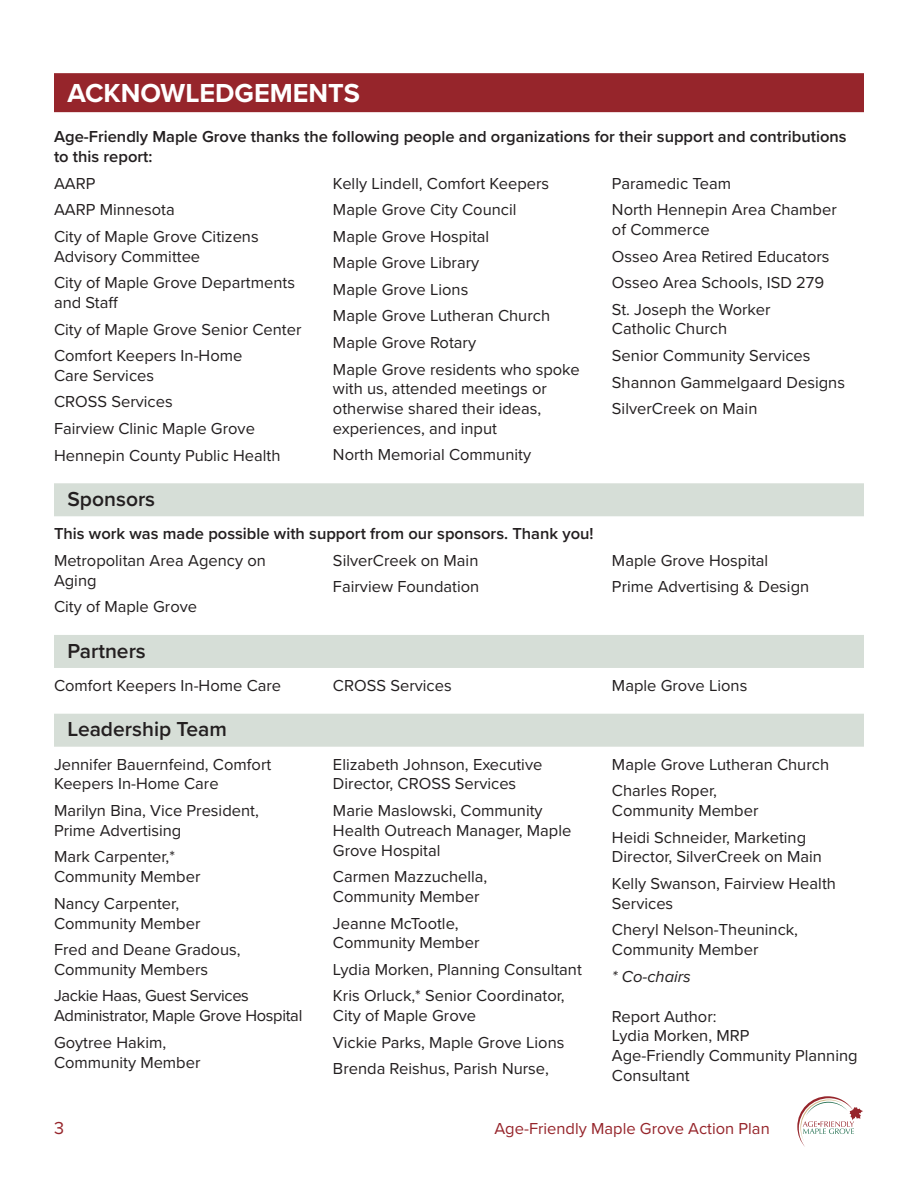
<style>
.page{position:relative;width:918px;height:1188px;background:#fff}
.page>*{position:absolute;margin:0;border:0;box-sizing:border-box;transform-origin:0 0}
.t1{font:700 27px "Proxima Nova";color:#fff}
.t2{font:600 21px "Proxima Nova";color:#231f20}
.t3{font:18px "Proxima Nova";color:#96252b}
.t4{font:16.5px/26.5px "Proxima Nova";color:#231f20}
.t5{font:600 16.5px/19.8px "Proxima Nova";color:#231f20}
.t6{font:16.5px/19.8px "Proxima Nova";letter-spacing:-.02em;color:#231f20}
.t7{font:16.5px "Proxima Nova";color:#96252b}
.t8{font:italic 16.5px "Proxima Nova";color:#231f20}
</style>
<div class="page">
<svg style="left:797px;top:1096px;width:66px;height:51px"></svg>
<div style="left:54px;top:73px;width:810px;height:39px;background:#96252b"></div>
<div style="left:54px;top:483px;width:810px;height:33px;background:#d6ded7"></div>
<div style="left:54px;top:635px;width:810px;height:33px;background:#d6ded7"></div>
<div style="left:54px;top:714px;width:810px;height:33px;background:#d6ded7"></div>
<h1 class="t1" style="left:68px;top:73px;width:294px">ACKNOWLEDGEMENTS</h1>
<p class="t5" style="left:54px;top:127px;width:794px">Age-Friendly Maple Grove thanks the following people and organizations for their support and contributions to this report:</p>
<p class="t4" style="left:54px;top:170px;width:206px">AARP<br>AARP Minnesota<br>City of Maple Grove Citizens</p>
<p class="t4" style="left:54px;top:243px;width:243px">Advisory Committee<br>City of Maple Grove Departments</p>
<p class="t4" style="left:54px;top:290px;width:249px">and Staff<br>City of Maple Grove Senior Center<br>Comfort Keepers In-Home</p>
<p class="t4" style="left:54px;top:362px;width:228px">Care Services<br>CROSS Services<br>Fairview Clinic Maple Grove<br>Hennepin County Public Health</p>
<p class="t4" style="left:333px;top:170px;width:248px">Kelly Lindell, Comfort Keepers<br>Maple Grove City Council<br>Maple Grove Hospital<br>Maple Grove Library<br>Maple Grove Lions<br>Maple Grove Lutheran Church<br>Maple Grove Rotary<br>Maple Grove residents who spoke</p>
<p class="t4" style="left:333px;top:379px;width:216px;line-height:19.8px">with us, attended meetings or otherwise shared their ideas, experiences, and input</p>
<p class="t4" style="left:333px;top:442px;width:200px">North Memorial Community</p>
<p class="t4" style="left:612px;top:170px;width:226px">Paramedic Team<br>North Hennepin Area Chamber</p>
<p class="t4" style="left:612px;top:217px;width:219px">of Commerce<br>Osseo Area Retired Educators<br>Osseo Area Schools, ISD 279<br>St. Joseph the Worker</p>
<p class="t4" style="left:612px;top:316px;width:235px">Catholic Church<br>Senior Community Services<br>Shannon Gammelgaard Designs<br>SilverCreek on Main</p>
<p class="t2" style="left:68px;top:483px;width:89px">Sponsors</p>
<p class="t5" style="left:54px;top:523px;width:541px">This work was made possible with support from our sponsors. Thank you!</p>
<p class="t4" style="left:54px;top:551px;width:213px;line-height:19.8px">Metropolitan Area Agency on<br>Aging</p>
<p class="t4" style="left:54px;top:594px;width:145px">City of Maple Grove</p>
<p class="t4" style="left:333px;top:547px;width:148px">SilverCreek on Main<br>Fairview Foundation</p>
<p class="t4" style="left:612px;top:547px;width:199px">Maple Grove Hospital<br>Prime Advertising &amp; Design</p>
<p class="t2" style="left:68px;top:635px;width:80px">Partners</p>
<p class="t4" style="left:54px;top:672px;width:229px">Comfort Keepers In-Home Care</p>
<p class="t4" style="left:333px;top:672px;width:120px">CROSS Services</p>
<p class="t4" style="left:612px;top:672px;width:137px">Maple Grove Lions</p>
<p class="t2" style="left:68px;top:714px;width:161px">Leadership Team</p>
<p class="t4" style="left:54px;top:755px;width:219px;line-height:19.8px">Jennifer Bauernfeind, Comfort<br>Keepers In-Home Care</p>
<p class="t4" style="left:54px;top:801px;width:206px;line-height:19.8px">Marilyn Bina, Vice President,<br>Prime Advertising</p>
<p class="t4" style="left:54px;top:847px;width:148px;line-height:19.8px">Mark Carpenter,*<br>Community Member</p>
<p class="t4" style="left:54px;top:894px;width:148px;line-height:19.8px">Nancy Carpenter,<br>Community Member</p>
<p class="t4" style="left:54px;top:940px;width:188px;line-height:19.8px">Fred and Deane Gradous,<br>Community Members</p>
<p class="t6" style="left:54px;top:986px;width:250px">Jackie Haas, Guest Services<br>Administrator, Maple Grove Hospital</p>
<p class="t4" style="left:54px;top:1033px;width:148px;line-height:19.8px">Goytree Hakim,<br>Community Member</p>
<p class="t4" style="left:612px;top:751px;width:219px">Maple Grove Lutheran Church<br>Charles Roper,</p>
<p class="t4" style="left:612px;top:798px;width:196px">Community Member<br>Heidi Schneider, Marketing</p>
<p class="t4" style="left:612px;top:844px;width:225px">Director, SilverCreek on Main<br>Kelly Swanson, Fairview Health</p>
<p class="t4" style="left:612px;top:890px;width:188px">Services<br>Cheryl Nelson-Theuninck,</p>
<p class="t4" style="left:612px;top:937px;width:148px">Community Member</p>
<p class="t8" style="left:612px;top:964px;width:81px">* Co-chairs</p>
<p class="t4" style="left:612px;top:1007px;width:247px;line-height:19.8px">Report Author:<br>Lydia Morken, MRP<br>Age-Friendly Community Planning<br>Consultant</p>
<p class="t4" style="left:333px;top:755px;width:211px;line-height:19.8px">Elizabeth Johnson, Executive<br>Director, CROSS Services</p>
<p class="t4" style="left:333px;top:801px;width:240px;line-height:19.8px">Marie Maslowski, Community<br>Health Outreach Manager, Maple<br>Grove Hospital</p>
<p class="t4" style="left:333px;top:867px;width:156px;line-height:19.8px">Carmen Mazzuchella,<br>Community Member</p>
<p class="t4" style="left:333px;top:913px;width:148px;line-height:19.8px">Jeanne McTootle,<br>Community Member</p>
<p class="t4" style="left:333px;top:956px;width:250px">Lydia Morken, Planning Consultant<br>Kris Orluck,* Senior Coordinator,</p>
<p class="t4" style="left:333px;top:1003px;width:233px">City of Maple Grove<br>Vickie Parks, Maple Grove Lions<br>Brenda Reishus, Parish Nurse,</p>
<p class="t3" style="left:54px;top:1117px;width:12px">3</p>
<p class="t7" style="left:494px;top:1119px;width:277px">Age-Friendly Maple Grove Action Plan</p>
</div>
